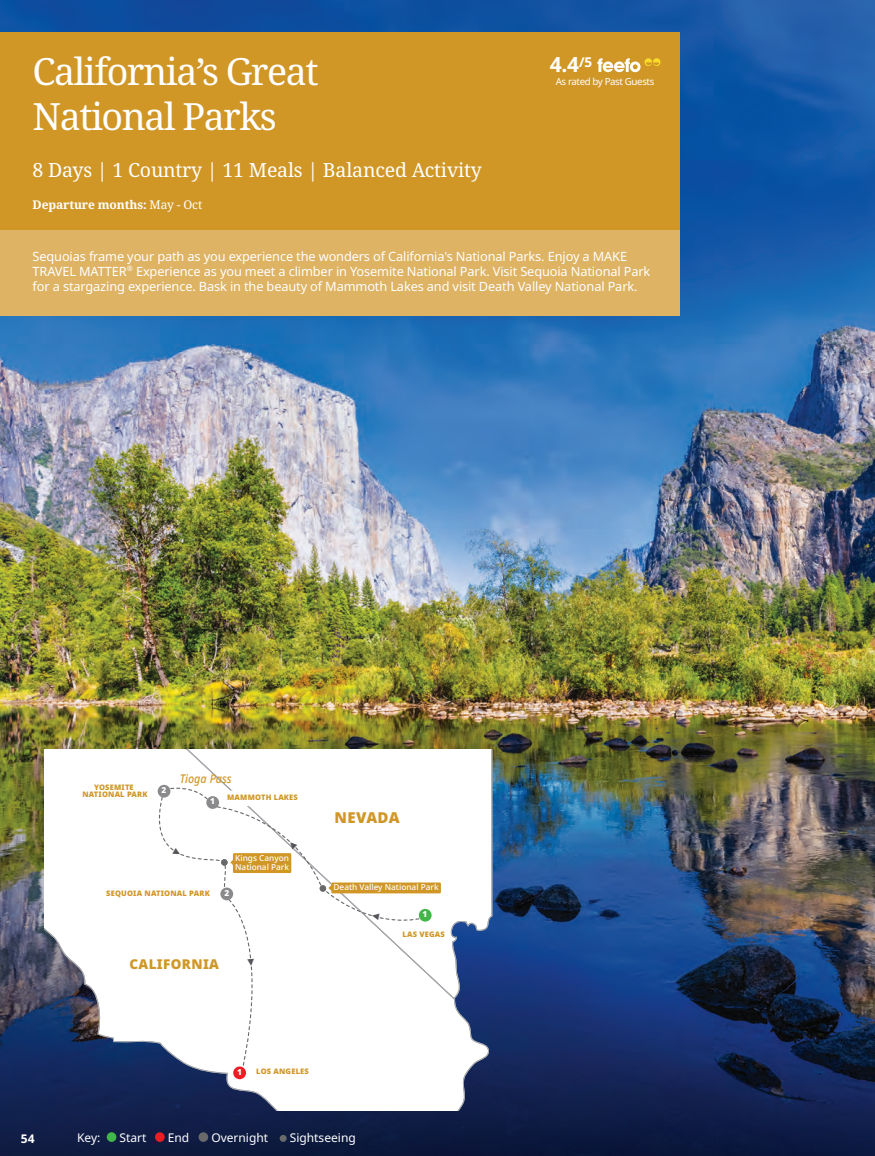
<style>
.page{position:relative;width:875px;height:1156px;background:#fff}
.page>*{position:absolute;margin:0;border:0;box-sizing:border-box;transform-origin:0 0}
.t1{font:37.5px/45px "Noto Serif";letter-spacing:-.04em;color:#fff}
.t2{font:700 21px "Noto Sans";color:#fff}
.t3{font:19.5px "Noto Serif";letter-spacing:-.01em;color:#fff}
.t4{font:900 15px "Noto Sans";letter-spacing:.025em;color:#d09727}
.t5{font:900 13.5px "Noto Sans";letter-spacing:.02em;color:#d09727}
.t6{font:12.75px/15px "Noto Sans";letter-spacing:-.01em;color:#fff}
.t7{font:12px "Noto Sans";color:#fff}
.t8{font:700 12px "Noto Serif";letter-spacing:-.01em;color:#fff}
.t9{font:italic 500 12px "Noto Sans";color:#d09727;scale:.9 1}
.t10{font:700 12px "Noto Sans";color:#fff}
.t11{font:9.75px "Noto Sans";letter-spacing:-.04em;color:#fff}
.t12{font:500 8.25px/9px "Noto Sans";color:#fff}
.t13{font:900 8.25px "Noto Sans";color:#fff}
.t14{font:900 7.65px/6.9px "Noto Sans";letter-spacing:.025em;color:#d09727;text-align:center}
.s1{font-weight:400}
</style>
<div class="page">
<img style="left:0;top:0;width:874px;height:724px">
<img style="left:0;top:724px;width:874px;height:431px">
<svg style="left:106px;top:1132px;width:10px;height:10px"></svg>
<div style="left:0;top:33px;width:679px;height:197px;background:#d09727"></div>
<div style="left:0;top:230px;width:679px;height:85px;background:#deb363"></div>
<svg style="left:44px;top:749px;width:447px;height:361px"></svg>
<svg style="left:135px;top:749px;width:357px;height:264px"></svg>
<div style="left:418px;top:908px;width:13px;height:13px;background:#43b649;border-radius:50%"></div>
<div style="left:233px;top:1066px;width:13px;height:13px;background:#ee1d23;border-radius:50%"></div>
<div style="left:331px;top:882px;width:109px;height:11px;background:#d09727"></div>
<div style="left:78px;top:780px;width:74px;height:22px;background:#fff;border-radius:2px"></div>
<div style="left:102px;top:886px;width:112px;height:16px;background:#fff;border-radius:2px"></div>
<div style="left:398px;top:927px;width:51px;height:16px;background:#fff;border-radius:2px"></div>
<div style="left:252px;top:1064px;width:61px;height:16px;background:#fff;border-radius:2px"></div>
<div style="left:107px;top:1132px;width:9px;height:9px;background:#42b649;border-radius:50%"></div>
<div style="left:155px;top:1132px;width:10px;height:9px;background:#ee1d23;border-radius:50%"></div>
<div style="left:198px;top:1132px;width:10px;height:9px;background:#68696b;border-radius:50%"></div>
<svg style="left:279px;top:1134px;width:7px;height:7px"></svg>
<svg style="left:597px;top:58px;width:63px;height:14px"></svg>
<svg style="left:140px;top:774px;width:288px;height:301px"></svg>
<h1 class="t1" style="left:33px;top:51px;width:287px">California’s Great<br>National Parks</h1>
<h3 class="t3" style="left:33px;top:156px;width:450px">8 Days | 1 Country | 11 Meals | Balanced Activity</h3>
<p class="t8" style="left:33px;top:196px;width:171px">Departure months: <span class="s1">May - Oct</span></p>
<p class="t6" style="left:33px;top:249px;width:619px">Sequoias frame your path as you experience the wonders of California's National Parks. Enjoy a MAKE<br>TRAVEL MATTER<sup>®</sup> Experience as you meet a climber in Yosemite National Park. Visit Sequoia National Park for a stargazing experience. Bask in the beauty of Mammoth Lakes and visit Death Valley National Park.</p>
<h2 class="t2" style="left:549px;top:49px;width:44px">4.4<sup>/5</sup></h2>
<p class="t11" style="left:555px;top:75px;width:100px">As rated by Past Guests</p>
<p class="t10" style="left:21px;top:1129px;width:15px">54</p>
<p class="t14" style="left:82px;top:783px;width:67px">YOSEMITE<br>NATIONAL PARK</p>
<p class="t13" style="left:161px;top:783px;width:6px">2</p>
<p class="t9" style="left:180px;top:769px;width:59px">Tioga Pass</p>
<p class="t13" style="left:210px;top:795px;width:6px">1</p>
<p class="t14" style="left:227px;top:793px;width:72px">MAMMOTH LAKES</p>
<p class="t12" style="left:235px;top:853px;width:55px">Kings Canyon<br>National Park</p>
<p class="t14" style="left:106px;top:890px;width:105px">SEQUOIA NATIONAL PARK</p>
<p class="t13" style="left:224px;top:886px;width:6px">2</p>
<p class="t5" style="left:129px;top:953px;width:91px">CALIFORNIA</p>
<p class="t4" style="left:334px;top:806px;width:66px">NEVADA</p>
<p class="t12" style="left:333px;top:882px;width:106px">Death Valley National Park</p>
<p class="t13" style="left:423px;top:907px;width:6px">1</p>
<p class="t14" style="left:402px;top:930px;width:44px">LAS VEGAS</p>
<p class="t13" style="left:237px;top:1065px;width:6px">1</p>
<p class="t14" style="left:256px;top:1068px;width:54px">LOS ANGELES</p>
<p class="t7" style="left:77px;top:1129px;width:25px">Key:</p>
<p class="t7" style="left:119px;top:1129px;width:28px">Start</p>
<p class="t7" style="left:168px;top:1129px;width:23px">End</p>
<p class="t7" style="left:211px;top:1129px;width:58px">Overnight</p>
<p class="t7" style="left:290px;top:1129px;width:67px">Sightseeing</p>
</div>
